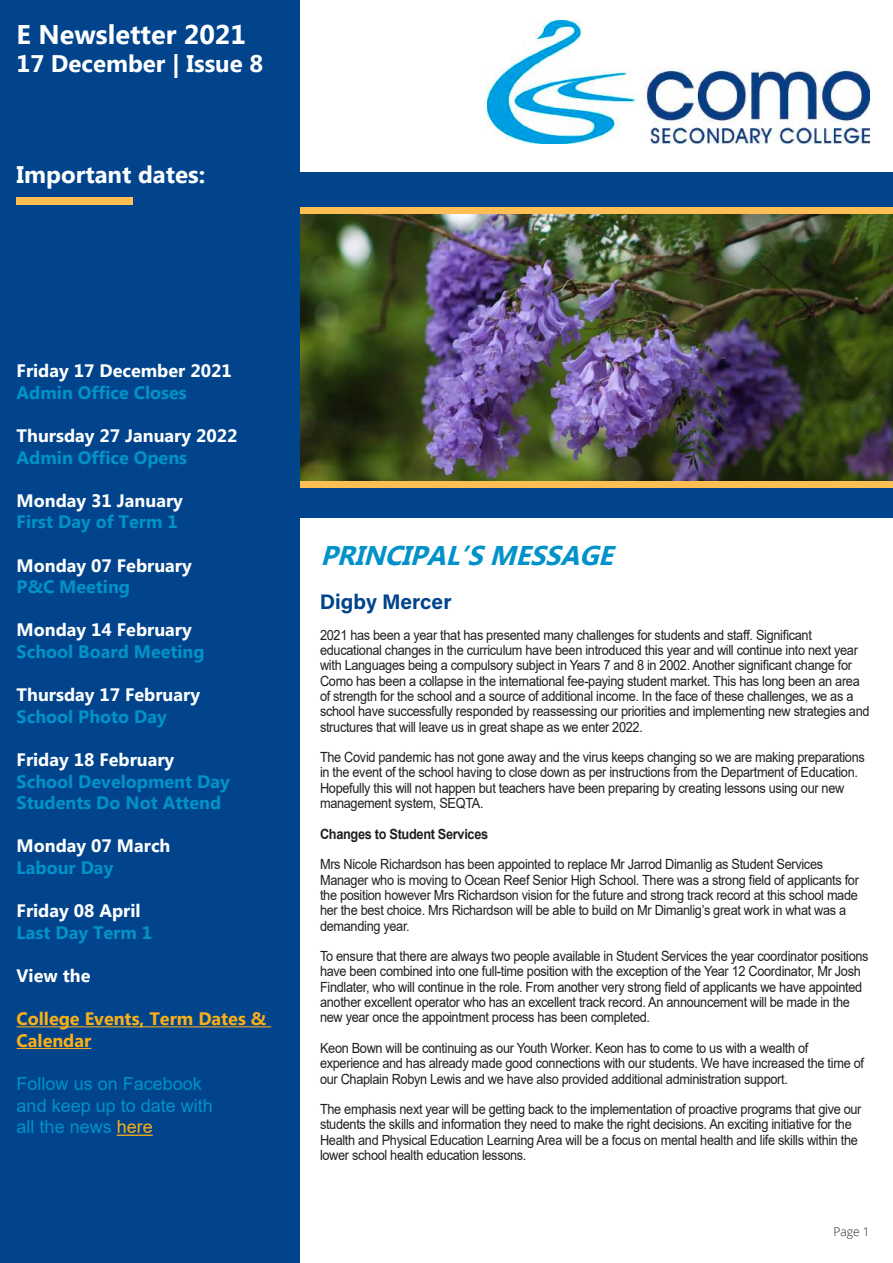
<style>
.page{position:relative;width:893px;height:1263px;background:#fff}
.page>*{position:absolute;margin:0;border:0;box-sizing:border-box;transform-origin:0 0}
.t1{font:italic 700 27px "Microsoft New Tai Lue";color:#0092c8}
.t2{font:700 27px "Microsoft Tai Le";color:#fff}
.t3{font:700 24px "Microsoft Tai Le";color:#fff}
.t4{font:21px "Acumin Variable Concept";letter-spacing:.055em;color:#01448c}
.t5{font:700 18px "Microsoft Tai Le";color:#fff}
.t6{font:700 18px/21.6px "Microsoft Tai Le";color:#0092c8}
.t7{font:18px/21.6px "Arial";color:#0092c8}
.t8{font:700 18px/21.6px "Microsoft Tai Le";color:#faaf18}
.t9{font:14.1px/15.3px "Arial";letter-spacing:-.025em;color:#231f20;scale:.91 1}
.t10{font:700 14.1px "Arial";letter-spacing:-.025em;color:#231f20;scale:.91 1}
.t11{font:300 12px "Open Sans";color:#231f20}
.s1{color:#faaf18}
</style>
<div class="page">
<img style="left:299px;top:214px;width:594px;height:267px">
<div style="left:283px;top:207px;width:610px;height:7px;background:#fdbf54"></div>
<div style="left:290px;top:481px;width:603px;height:7px;background:#fdbf54"></div>
<div style="left:0;top:0;width:299px;height:1263px;background:#01448c"></div>
<img style="left:487px;top:20px;width:383px;height:124px">
<hr style="left:17px;top:1026px;width:254px;height:1px;background:#faaf18">
<hr style="left:17px;top:1048px;width:74px;height:1px;background:#faaf18">
<hr style="left:117px;top:1134px;width:36px;height:2px;background:#faaf18">
<div style="left:17px;top:198px;width:116px;height:7px;background:#fdbf54"></div>
<div style="left:278px;top:488px;width:615px;height:29px;background:#01448c"></div>
<div style="left:290px;top:172px;width:603px;height:35px;background:#01448c"></div>
<h1 class="t2" style="left:17px;top:19px;width:231px">E Newsletter 2021</h1>
<h2 class="t3" style="left:17px;top:50px;width:248px">17 December | Issue 8</h2>
<h2 class="t3" style="left:17px;top:161px;width:190px">Important dates:</h2>
<p class="t5" style="left:17px;top:361px;width:217px">Friday 17 December 2021</p>
<p class="t6" style="left:17px;top:383px;width:172px">Admin Office Closes</p>
<p class="t5" style="left:17px;top:425px;width:222px">Thursday 27 January 2022</p>
<p class="t6" style="left:17px;top:448px;width:172px">Admin Office Opens</p>
<p class="t5" style="left:17px;top:490px;width:168px">Monday 31 January</p>
<p class="t6" style="left:17px;top:512px;width:163px">First Day of Term 1</p>
<p class="t5" style="left:17px;top:555px;width:177px">Monday 07 February</p>
<p class="t6" style="left:17px;top:577px;width:115px">P&amp;C Meeting</p>
<p class="t5" style="left:17px;top:620px;width:177px">Monday 14 February</p>
<p class="t6" style="left:17px;top:642px;width:189px">School Board Meeting</p>
<p class="t5" style="left:17px;top:685px;width:185px">Thursday 17 February</p>
<p class="t6" style="left:17px;top:707px;width:152px">School Photo Day</p>
<p class="t5" style="left:17px;top:749px;width:159px">Friday 18 February</p>
<p class="t6" style="left:17px;top:772px;width:215px">School Development Day<br>Students Do Not Attend</p>
<p class="t5" style="left:17px;top:836px;width:155px">Monday 07 March</p>
<p class="t6" style="left:17px;top:858px;width:98px">Labour Day</p>
<p class="t5" style="left:17px;top:901px;width:125px">Friday 08 April</p>
<p class="t6" style="left:17px;top:923px;width:137px">Last Day Term 1</p>
<p class="t5" style="left:17px;top:965px;width:75px">View the</p>
<p class="t8" style="left:17px;top:1009px;width:251px">College Events, Term Dates &amp;<br>Calendar</p>
<p class="t7" style="left:17px;top:1073px;width:198px">Follow us on Facebook and keep up to date with all the news <span class="s1">here</span></p>
<h1 class="t1" style="left:320px;top:540px;width:303px">PRINCIPAL’SMESSAGE</h1>
<h3 class="t4" style="left:320px;top:587px;width:132px">Digby Mercer</h3>
<p class="t9" style="left:320px;top:627px;width:605px">2021 has been a year that has presented many challenges for students and staff. Significant educational changes in the curriculum have been introduced this year and will continue into next year with Languages being a compulsory subject in Years 7 and 8 in 2002. Another significant change for Como has been a collapse in the international fee-paying student market. This has long been an area of strength for the school and a source of additional income. In the face of these challenges, we as a school have successfully responded by reassessing our priorities and implementing new strategies and structures that will leave us in great shape as we enter 2022.</p>
<p class="t9" style="left:320px;top:749px;width:600px">The Covid pandemic has not gone away and the virus keeps changing so we are making preparations in the event of the school having to close down as per instructions from the Department of Education.<br>Hopefully this will not happen but teachers have been preparing by creating lessons using our new management system, SEQTA.</p>
<p class="t10" style="left:320px;top:824px;width:186px">Changes to Student Services</p>
<p class="t9" style="left:320px;top:857px;width:594px">Mrs Nicole Richardson has been appointed to replace Mr Jarrod Dimanlig as Student Services Manager who is moving to Ocean Reef Senior High School. There was a strong field of applicants for the position however Mrs Richardson vision for the future and strong track record at this school made her the best choice. Mrs Richardson will be able to build on Mr Dimanlig’s great work in what was a demanding year.</p>
<p class="t9" style="left:320px;top:948px;width:604px">To ensure that there are always two people available in Student Services the year coordinator positions have been combined into one full-time position with the exception of the Year 12 Coordinator, Mr Josh Findlater, who will continue in the role. From another very strong field of applicants we have appointed another excellent operator who has an excellent track record. An announcement will be made in the new year once the appointment process has been completed.</p>
<p class="t9" style="left:320px;top:1040px;width:599px">Keon Bown will be continuing as our Youth Worker. Keon has to come to us with a wealth of experience and has already made good connections with our students. We have increased the time of our Chaplain Robyn Lewis and we have also provided additional administration support.</p>
<p class="t9" style="left:320px;top:1101px;width:596px">The emphasis next year will be getting back to the implementation of proactive programs that give our students the skills and information they need to make the right decisions. An exciting initiative for the Health and Physical Education Learning Area will be a focus on mental health and life skills within the lower school health education lessons.</p>
<p class="t11" style="left:833px;top:1223px;width:38px">Page 1</p>
</div>
